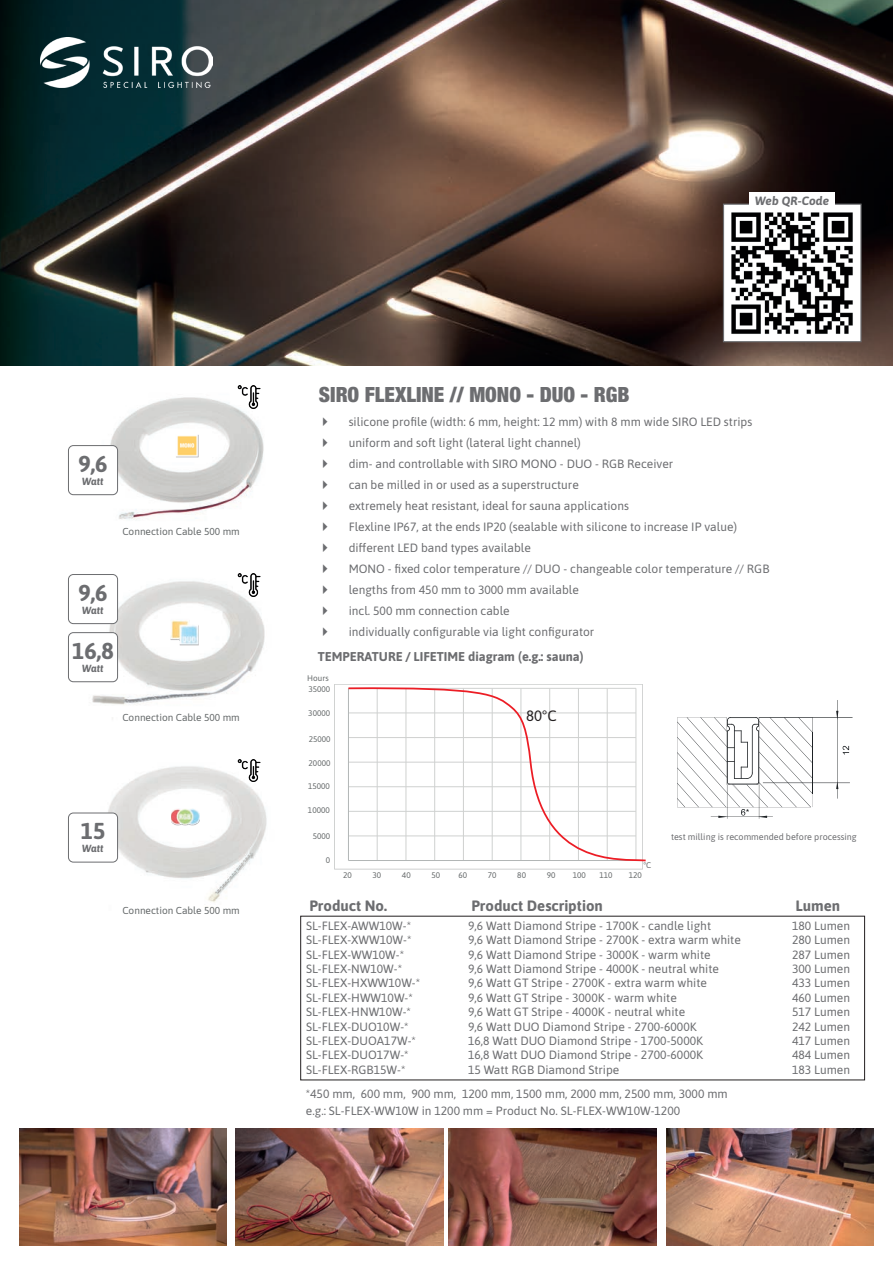
<style>
.page{position:relative;width:893px;height:1263px;background:#fff}
.page>*{position:absolute;margin:0;border:0;box-sizing:border-box;transform-origin:0 0}
.t1{font:700 23.1px "Asap";color:#6c6d70}
.t2{font:900 condensed 21px "Helvetica Neue LTW1 G";color:#6c6d70}
.t3{font:700 15px "Asap";color:#6c6d70}
.t4{font:15px "Asap";color:#231f20}
.t5{font:700 12.75px "Asap";color:#6c6d70}
.t6{font:12px/21px "Asap";color:#6c6d70}
.t7{font:italic 700 12px "Asap";color:#6c6d70}
.t8{font:italic 700 10.35px "Asap";color:#6c6d70}
.t9{font:10.05px "Asap";color:#65696a}
.t10{font:9px "Asap";color:#6c6d70}
.t11{font:8.1px "Asap";color:#65696a}
</style>
<div class="page">
<img style="left:0;top:0;width:893px;height:366px">
<img style="left:79px;top:388px;width:185px;height:132px">
<img style="left:79px;top:574px;width:186px;height:145px">
<div style="left:68px;top:446px;width:50px;height:49px;background:#fff;border-radius:5px"></div>
<div style="left:68px;top:445px;width:50px;height:50px;border:1px solid #6c6d70;border-radius:5px"></div>
<div style="left:68px;top:633px;width:50px;height:49px;background:#fff;border-radius:5px"></div>
<div style="left:68px;top:632px;width:50px;height:50px;border:1px solid #6c6d70;border-radius:5px"></div>
<img style="left:79px;top:762px;width:188px;height:140px">
<div style="left:68px;top:813px;width:50px;height:49px;background:#fff;border-radius:5px"></div>
<div style="left:68px;top:812px;width:50px;height:50px;border:1px solid #6c6d70;border-radius:5px"></div>
<svg style="left:677px;top:700px;width:176px;height:119px"></svg>
<svg style="left:347px;top:686px;width:299px;height:183px"></svg>
<div style="left:342px;top:862px;width:298px;height:5px;background:#fff"></div>
<img style="left:19px;top:1128px;width:207px;height:117px">
<img style="left:236px;top:1128px;width:207px;height:117px">
<img style="left:449px;top:1128px;width:207px;height:117px">
<img style="left:666px;top:1128px;width:207px;height:117px">
<img style="left:725px;top:206px;width:135px;height:134px">
<div style="left:723px;top:204px;width:139px;height:138px;border:1px solid #6c6d70"></div>
<div style="left:749px;top:192px;width:86px;height:16px;background:#fff"></div>
<div style="left:68px;top:574px;width:50px;height:50px;background:#fff;border-radius:5px"></div>
<div style="left:68px;top:574px;width:50px;height:50px;border:1px solid #6c6d70;border-radius:5px"></div>
<img style="left:172px;top:433px;width:30px;height:25px">
<img style="left:170px;top:618px;width:29px;height:28px">
<img style="left:171px;top:803px;width:28px;height:28px">
<img style="left:40px;top:38px;width:172px;height:50px">
<img style="left:237px;top:759px;width:23px;height:23px">
<img style="left:237px;top:385px;width:23px;height:23px">
<img style="left:237px;top:573px;width:23px;height:23px">
<p class="t7" style="left:755px;top:192px;width:75px">Web QR-Code</p>
<h1 class="t1" style="left:78px;top:447px;width:31px">9,6</h1>
<p class="t8" style="left:82px;top:474px;width:23px">Watt</p>
<p class="t9" style="left:122px;top:525px;width:119px">Connection Cable 500 mm</p>
<h1 class="t1" style="left:78px;top:576px;width:31px">9,6</h1>
<p class="t8" style="left:82px;top:603px;width:23px">Watt</p>
<h1 class="t1" style="left:72px;top:634px;width:43px">16,8</h1>
<p class="t8" style="left:82px;top:661px;width:23px">Watt</p>
<p class="t9" style="left:122px;top:710px;width:119px">Connection Cable 500 mm</p>
<h1 class="t1" style="left:81px;top:815px;width:26px">15</h1>
<p class="t8" style="left:82px;top:841px;width:23px">Watt</p>
<p class="t9" style="left:122px;top:904px;width:119px">Connection Cable 500 mm</p>
<h2 class="t2" style="left:319px;top:382px;width:312px">SIRO FLEXLINE // MONO - DUO - RGB</h2>
<p class="t6" style="left:349px;top:410px;width:422px">silicone profile (width: 6 mm, height: 12 mm) with 8 mm wide SIRO LED strips uniform and soft light (lateral light channel)<br>dim- and controllable with SIRO MONO - DUO - RGB Receiver<br>can be milled in or used as a superstructure<br>extremely heat resistant, ideal for sauna applications<br>Flexline IP67, at the ends IP20 (sealable with silicone to increase IP value) different LED band types available<br>MONO - fixed color temperature // DUO - changeable color temperature // RGB lengths from 450 mm to 3000 mm available<br>incl. 500 mm connection cable<br>individually configurable via light configurator</p>
<p class="t5" style="left:318px;top:647px;width:267px">TEMPERATURE / LIFETIME diagram (e.g.: sauna)</p>
<p class="t11" style="left:307px;top:672px;width:23px">Hours</p>
<p class="t11" style="left:308px;top:684px;width:23px">35000</p>
<p class="t11" style="left:308px;top:707px;width:23px">30000</p>
<p class="t11" style="left:309px;top:734px;width:23px">25000</p>
<p class="t11" style="left:309px;top:757px;width:23px">20000</p>
<p class="t11" style="left:308px;top:781px;width:23px">15000</p>
<p class="t11" style="left:308px;top:804px;width:23px">10000</p>
<p class="t11" style="left:313px;top:831px;width:19px">5000</p>
<p class="t11" style="left:326px;top:854px;width:6px">0</p>
<p class="t4" style="left:526px;top:705px;width:32px">80°C</p>
<p class="t11" style="left:643px;top:859px;width:9px">°C</p>
<p class="t11" style="left:343px;top:869px;width:10px">20</p>
<p class="t11" style="left:373px;top:869px;width:10px">30</p>
<p class="t11" style="left:402px;top:869px;width:10px">40</p>
<p class="t11" style="left:431px;top:869px;width:10px">50</p>
<p class="t11" style="left:458px;top:869px;width:10px">60</p>
<p class="t11" style="left:488px;top:869px;width:10px">70</p>
<p class="t11" style="left:517px;top:869px;width:10px">80</p>
<p class="t11" style="left:547px;top:869px;width:10px">90</p>
<p class="t11" style="left:573px;top:869px;width:15px">100</p>
<p class="t11" style="left:599px;top:869px;width:15px">110</p>
<p class="t11" style="left:629px;top:869px;width:15px">120</p>
<p class="t10" style="left:671px;top:830px;width:187px">test milling is recommended before processing</p>
<p class="t3" style="left:309px;top:895px;width:79px">Product No.</p>
<p class="t3" style="left:471px;top:895px;width:133px">Product Description</p>
<p class="t3" style="left:795px;top:895px;width:46px">Lumen</p>
<p class="t6" style="left:306px;top:914px;width:107px">SL-FLEX-AWW10W-*</p>
<p class="t6" style="left:468px;top:914px;width:245px">9,6 Watt Diamond Stripe - 1700K - candle light</p>
<p class="t6" style="left:792px;top:914px;width:59px">180 Lumen</p>
<p class="t6" style="left:306px;top:929px;width:107px">SL-FLEX-XWW10W-*</p>
<p class="t6" style="left:468px;top:929px;width:274px">9,6 Watt Diamond Stripe - 2700K - extra warm white</p>
<p class="t6" style="left:792px;top:929px;width:59px">280 Lumen</p>
<p class="t6" style="left:306px;top:943px;width:100px">SL-FLEX-WW10W-*</p>
<p class="t6" style="left:468px;top:943px;width:244px">9,6 Watt Diamond Stripe - 3000K - warm white</p>
<p class="t6" style="left:792px;top:943px;width:59px">287 Lumen</p>
<p class="t6" style="left:306px;top:957px;width:98px">SL-FLEX-NW10W-*</p>
<p class="t6" style="left:468px;top:957px;width:252px">9,6 Watt Diamond Stripe - 4000K - neutral white</p>
<p class="t6" style="left:792px;top:957px;width:59px">300 Lumen</p>
<p class="t6" style="left:306px;top:972px;width:116px">SL-FLEX-HXWW10W-*</p>
<p class="t6" style="left:468px;top:972px;width:240px">9,6 Watt GT Stripe - 2700K - extra warm white</p>
<p class="t6" style="left:792px;top:972px;width:59px">433 Lumen</p>
<p class="t6" style="left:306px;top:986px;width:108px">SL-FLEX-HWW10W-*</p>
<p class="t6" style="left:468px;top:986px;width:210px">9,6 Watt GT Stripe - 3000K - warm white</p>
<p class="t6" style="left:792px;top:986px;width:59px">460 Lumen</p>
<p class="t6" style="left:306px;top:1001px;width:106px">SL-FLEX-HNW10W-*</p>
<p class="t6" style="left:468px;top:1001px;width:219px">9,6 Watt GT Stripe - 4000K - neutral white</p>
<p class="t6" style="left:792px;top:1001px;width:59px">517 Lumen</p>
<p class="t6" style="left:306px;top:1015px;width:104px">SL-FLEX-DUO10W-*</p>
<p class="t6" style="left:468px;top:1015px;width:230px">9,6 Watt DUO Diamond Stripe - 2700-6000K</p>
<p class="t6" style="left:792px;top:1015px;width:59px">242 Lumen</p>
<p class="t6" style="left:306px;top:1029px;width:111px">SL-FLEX-DUOA17W-*</p>
<p class="t6" style="left:468px;top:1029px;width:237px">16,8 Watt DUO Diamond Stripe - 1700-5000K</p>
<p class="t6" style="left:792px;top:1029px;width:59px">417 Lumen</p>
<p class="t6" style="left:306px;top:1044px;width:104px">SL-FLEX-DUO17W-*</p>
<p class="t6" style="left:468px;top:1044px;width:237px">16,8 Watt DUO Diamond Stripe - 2700-6000K</p>
<p class="t6" style="left:792px;top:1044px;width:59px">484 Lumen</p>
<p class="t6" style="left:306px;top:1058px;width:101px">SL-FLEX-RGB15W-*</p>
<p class="t6" style="left:468px;top:1058px;width:153px">15 Watt RGB Diamond Stripe</p>
<p class="t6" style="left:792px;top:1058px;width:59px">183 Lumen</p>
<p class="t6" style="left:306px;top:1082px;width:423px">*450 mm, 600 mm, 900 mm, 1200 mm, 1500 mm, 2000 mm, 2500 mm, 3000 mm</p>
<p class="t6" style="left:306px;top:1099px;width:376px">e.g.: SL-FLEX-WW10W in 1200 mm = Product No. SL-FLEX-WW10W-1200</p>
</div>
